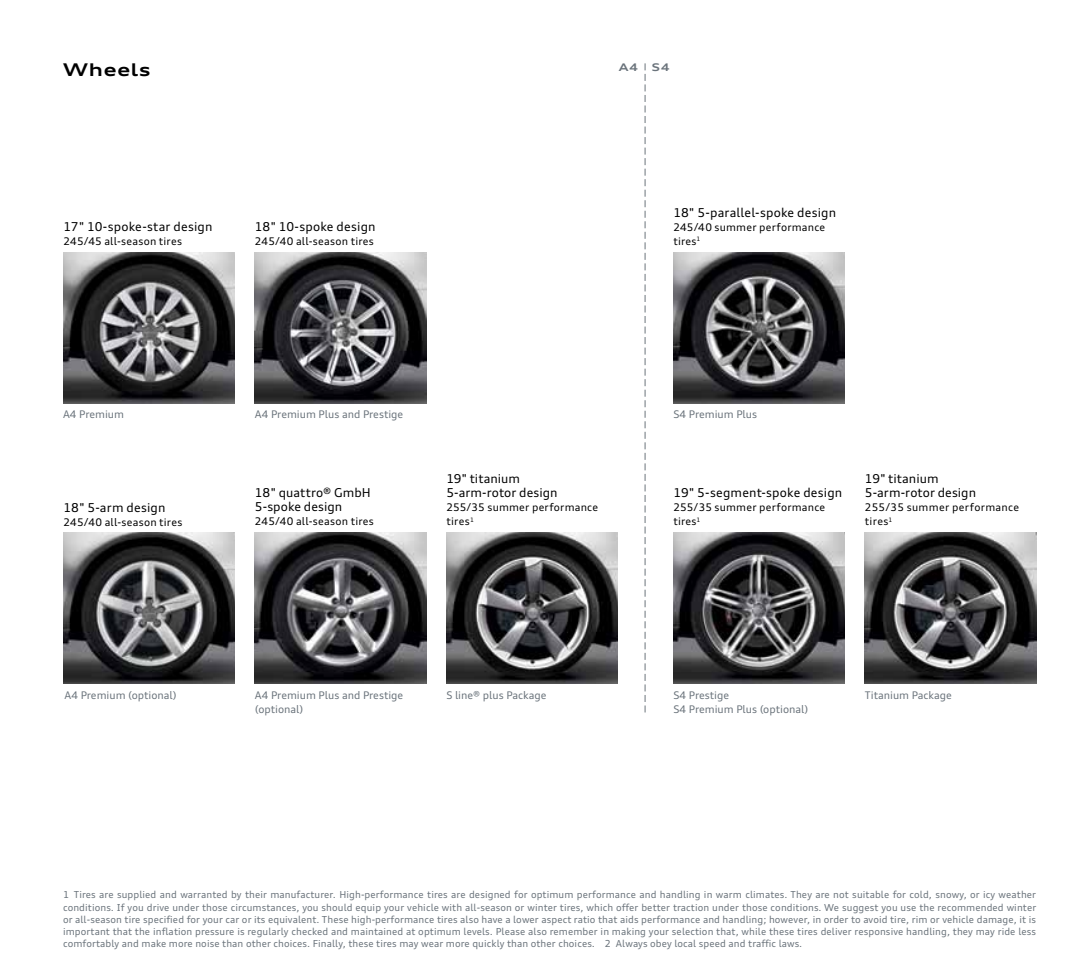
<style>
.page{position:relative;width:1068px;height:963px;background:#fff}
.page>*{position:absolute;margin:0;border:0;box-sizing:border-box;transform-origin:0 0}
.t1{font:700 expanded 17.5px "Audi Type";letter-spacing:.05em;color:#000}
.t2{font:12.25px/14px "Audi Type";letter-spacing:.01em;color:#000}
.t3{font:10.5px/14px "Audi Type";letter-spacing:.02em;color:#000}
.t4{font:10.5px/14px "Audi Type";color:#6a737b}
.t5{font:700 expanded 10.5px "Audi Type";color:#6a737b}
.t6{font:9.62px/12.2px "Audi Type";letter-spacing:.01em;color:#6a737b;text-align:justify}
</style>
<div class="page">
<img style="left:64px;top:252px;width:171px;height:151px">
<img style="left:673px;top:252px;width:171px;height:151px">
<img style="left:255px;top:252px;width:171px;height:151px">
<img style="left:64px;top:533px;width:171px;height:150px">
<img style="left:673px;top:533px;width:171px;height:150px">
<img style="left:446px;top:533px;width:171px;height:150px">
<img style="left:865px;top:533px;width:171px;height:150px">
<img style="left:255px;top:533px;width:171px;height:150px">
<svg style="left:644px;top:63px;width:1px;height:649px"></svg>
<h1 class="t1" style="left:63px;top:59px;width:89px">Wheels</h1>
<p class="t2" style="left:64px;top:219px;width:150px">17" 10-spoke-star design</p>
<p class="t3" style="left:64px;top:234px;width:120px">245/45 all-season tires</p>
<p class="t2" style="left:255px;top:219px;width:122px">18" 10-spoke design</p>
<p class="t3" style="left:255px;top:234px;width:120px">245/40 all-season tires</p>
<p class="t5" style="left:619px;top:61px;width:21px">A4</p>
<p class="t5" style="left:652px;top:61px;width:19px">S4</p>
<p class="t2" style="left:673px;top:205px;width:164px">18" 5-parallel-spoke design</p>
<p class="t3" style="left:673px;top:220px;width:153px">245/40 summer performance tires<sup>1</sup></p>
<p class="t4" style="left:63px;top:407px;width:63px">A4 Premium</p>
<p class="t4" style="left:673px;top:407px;width:85px">S4 Premium Plus</p>
<p class="t4" style="left:255px;top:407px;width:150px">A4 Premium Plus and Prestige</p>
<p class="t2" style="left:64px;top:500px;width:103px">18" 5-arm design</p>
<p class="t3" style="left:64px;top:515px;width:120px">245/40 all-season tires</p>
<p class="t2" style="left:255px;top:486px;width:117px">18" quattro® GmbH<br>5-spoke design</p>
<p class="t3" style="left:255px;top:514px;width:120px">245/40 all-season tires</p>
<p class="t2" style="left:446px;top:472px;width:113px">19" titanium<br>5-arm-rotor design</p>
<p class="t3" style="left:446px;top:500px;width:153px">255/35 summer performance tires<sup>1</sup></p>
<p class="t2" style="left:673px;top:486px;width:170px">19" 5-segment-spoke design</p>
<p class="t3" style="left:673px;top:500px;width:153px">255/35 summer performance tires<sup>1</sup></p>
<p class="t2" style="left:865px;top:472px;width:113px">19" titanium<br>5-arm-rotor design</p>
<p class="t3" style="left:865px;top:500px;width:156px">255/35 summer performance tires<sup>1</sup></p>
<p class="t4" style="left:65px;top:687px;width:114px">A4 Premium (optional)</p>
<p class="t4" style="left:255px;top:687px;width:150px">A4 Premium Plus and Prestige (optional)</p>
<p class="t4" style="left:446px;top:687px;width:102px">S line® plus Package</p>
<p class="t4" style="left:865px;top:687px;width:88px">Titanium Package</p>
<p class="t4" style="left:673px;top:687px;width:136px">S4 Prestige<br>S4 Premium Plus (optional)</p>
<p class="t6" style="left:63px;top:888px;width:974px">1 Tires are supplied and warranted by their manufacturer. High-performance tires are designed for optimum performance and handling in warm climates. They are not suitable for cold, snowy, or icy weather conditions. If you drive under those circumstances, you should equip your vehicle with all-season or winter tires, which offer better traction under those conditions. We suggest you use the recommended winter or all-season tire specified for your car or its equivalent. These high-performance tires also have a lower aspect ratio that aids performance and handling; however, in order to avoid tire, rim or vehicle damage, it is important that the inflation pressure is regularly checked and maintained at optimum levels. Please also remember in making your selection that, while these tires deliver responsive handling, they may ride less comfortably and make more noise than other choices. Finally, these tires may wear more quickly than other choices. 2 Always obey local speed and traffic laws.</p>
</div>
